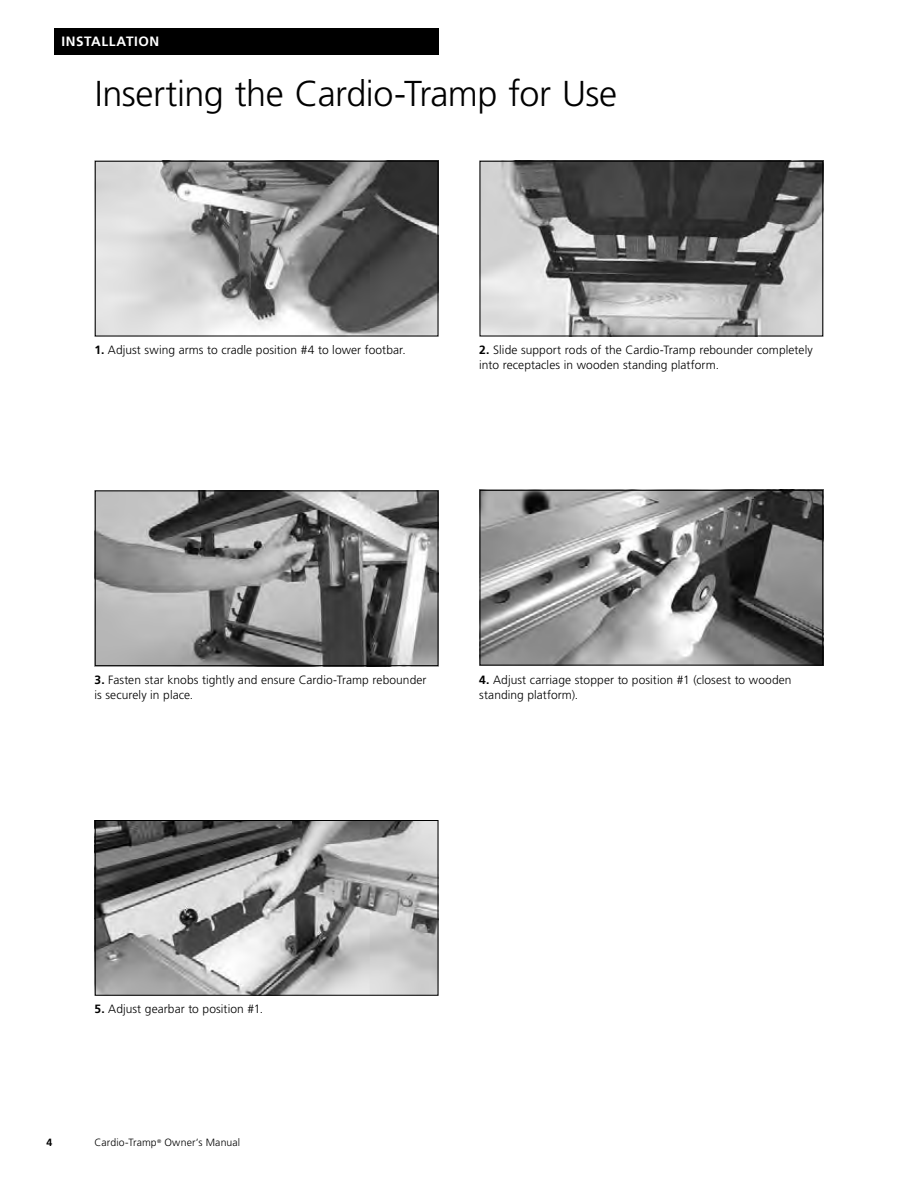
<style>
.page{position:relative;width:918px;height:1188px;background:#fff}
.page>*{position:absolute;margin:0;border:0;box-sizing:border-box;transform-origin:0 0}
.t1{font:300 36px "Frutiger LT Std";letter-spacing:-.015em;color:#000}
.t2{font:700 13.5px "Frutiger LT Std";letter-spacing:.04em;color:#fff}
.t3{font:300 12px/15px "Frutiger LT Std";letter-spacing:.005em;color:#000}
.t4{font:300 10.5px "Frutiger LT Std";letter-spacing:.01em;color:#000}
.t5{font:700 10.5px "Frutiger LT Std";color:#000}
.s1{font-weight:700}
</style>
<div class="page">
<img style="left:97px;top:163px;width:339px;height:171px">
<div style="left:95px;top:161px;width:343px;height:175px;border:1px solid #000"></div>
<img style="left:97px;top:493px;width:339px;height:171px">
<div style="left:95px;top:491px;width:343px;height:175px;border:1px solid #000"></div>
<img style="left:97px;top:822px;width:339px;height:172px">
<div style="left:95px;top:820px;width:343px;height:176px;border:1px solid #000"></div>
<img style="left:482px;top:163px;width:339px;height:171px">
<div style="left:480px;top:161px;width:343px;height:175px;border:1px solid #000"></div>
<img style="left:482px;top:492px;width:339px;height:171px">
<div style="left:480px;top:490px;width:343px;height:175px;border:1px solid #000"></div>
<div style="left:54px;top:28px;width:385px;height:27px;background:#000"></div>
<p class="t2" style="left:62px;top:33px;width:99px">INSTALLATION</p>
<h1 class="t1" style="left:95px;top:73px;width:524px">Inserting the Cardio-Tramp for Use</h1>
<p class="t3" style="left:94px;top:343px;width:313px"><span class="s1">1.</span> Adjust swing arms to cradle position #4 to lower footbar.</p>
<p class="t3" style="left:479px;top:343px;width:335px"><span class="s1">2.</span> Slide support rods of the Cardio-Tramp rebounder completely into receptacles in wooden standing platform.</p>
<p class="t3" style="left:94px;top:673px;width:334px"><span class="s1">3.</span> Fasten star knobs tightly and ensure Cardio-Tramp rebounder is securely in place.</p>
<p class="t3" style="left:479px;top:673px;width:314px"><span class="s1">4.</span> Adjust carriage stopper to position #1 (closest to wooden standing platform).</p>
<p class="t3" style="left:94px;top:1002px;width:170px"><span class="s1">5.</span> Adjust gearbar to position #1.</p>
<p class="t5" style="left:47px;top:1137px;width:7px">4</p>
<p class="t4" style="left:94px;top:1137px;width:147px">Cardio-Tramp<sup>®</sup> Owner’s Manual</p>
</div>
